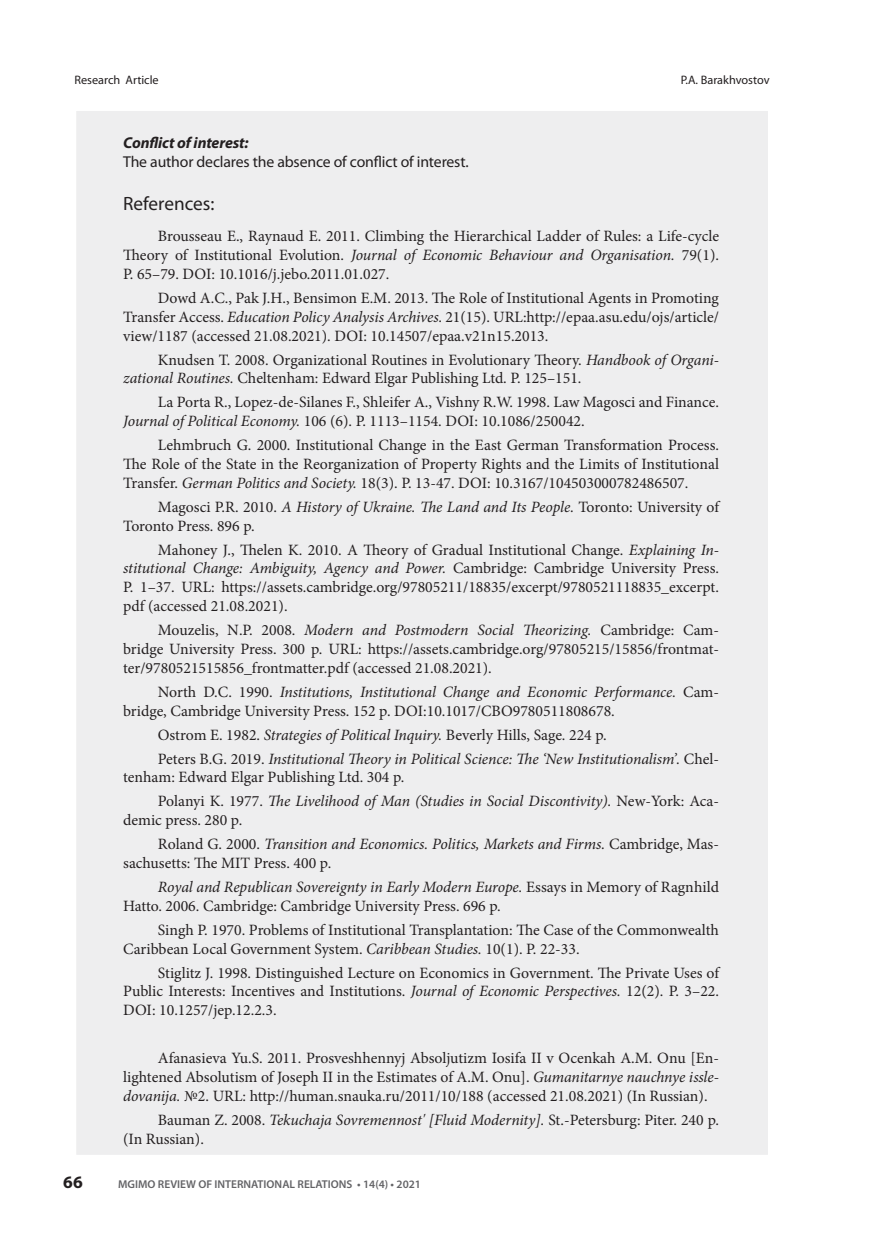
<style>
.page{position:relative;width:874px;height:1241px;background:#fff}
.page>*{position:absolute;margin:0;border:0;box-sizing:border-box;transform-origin:0 0}
.t1{font:19.25px "Myriad Pro";color:#231f20}
.t2{font:700 17.5px "Myriad Pro";color:#231f20}
.t3{font:15.75px/18.9px "Minion Pro";color:#231f20}
.t4{font:italic 15.75px/18.9px "Minion Pro";letter-spacing:-.01em;color:#231f20}
.t5{font:15.75px "Myriad Pro";letter-spacing:-.01em;color:#231f20}
.t6{font:italic 700 15.75px "Myriad Pro";letter-spacing:-.01em;color:#231f20}
.t7{font:12.25px "Myriad Pro";color:#231f20}
.t8{font:600 11.38px "Myriad Pro";color:#636366}
.s1{font-style:italic}
.s2{font-style:normal}
</style>
<div class="page">
<div style="left:74px;top:109px;width:695px;height:1047px;background:#eeeeef;border:2px solid #fff"></div>
<p class="t7" style="left:74px;top:72px;width:86px">Research Article</p>
<p class="t7" style="left:680px;top:72px;width:90px">P.A. Barakhvostov</p>
<p class="t6" style="left:123px;top:132px;width:127px">Conflict of interest:</p>
<p class="t5" style="left:123px;top:151px;width:347px">The author declares the absence of conflict of interest.</p>
<p class="t1" style="left:123px;top:192px;width:93px">References:</p>
<p class="t3" style="left:123px;top:227px;width:597px;text-align:justify;text-indent:35px">Brousseau E., Raynaud E. 2011. Climbing the Hierarchical Ladder of Rules: a Life-cycle Theory of Institutional Evolution. <span class="s1">Journal of Economic Behaviour and Organisation.</span> 79(1).<br>Р. 65–79. DOI: 10.1016/j.jebo.2011.01.027.</p>
<p class="t3" style="left:123px;top:288px;width:597px;text-align:justify;text-indent:35px">Dowd A.C., Pak J.H., Bensimon E.M. 2013. The Role of Institutional Agents in Promoting Transfer Access. <span class="s1">Education Policy Analysis Archives.</span> 21(15). URL:http://epaa.asu.edu/ojs/article/ view/1187 (accessed 21.08.2021). DOI: 10.14507/epaa.v21n15.2013.</p>
<p class="t3" style="left:123px;top:350px;width:597px;text-indent:35px">Knudsen T. 2008. Organizational Routines in Evolutionary Theory. <span class="s1">Handbook of Organi&shy;zational Routines.</span> Cheltenham: Edward Elgar Publishing Ltd. P. 125–151.</p>
<p class="t3" style="left:123px;top:393px;width:597px;text-indent:35px">La Porta R., Lopez-de-Silanes F., Shleifer A., Vishny R.W. 1998. Law Magosci and Finance.<br><span class="s1">Journal of Political Economy.</span> 106 (6). P. 1113–1154. DOI: 10.1086/250042.</p>
<p class="t3" style="left:123px;top:435px;width:597px;text-align:justify;text-indent:35px">Lehmbruch G. 2000. Institutional Change in the East German Transformation Process.<br>The Role of the State in the Reorganization of Property Rights and the Limits of Institutional Transfer. <span class="s1">German Politics and Society.</span> 18(3). P. 13-47. DOI: 10.3167/104503000782486507.</p>
<p class="t3" style="left:123px;top:497px;width:597px;text-indent:35px">Magosci P.R. 2010. <span class="s1">A History of Ukraine. The Land and Its People.</span> Toronto: University of<br>Toronto Press. 896 p.</p>
<p class="t3" style="left:123px;top:540px;width:597px;text-align:justify;text-indent:35px">Mahoney J., Thelen K. 2010. A Theory of Gradual Institutional Change. <span class="s1">Explaining In&shy;stitutional Change: Ambiguity, Agency and Power.</span> Cambridge: Cambridge University Press.<br>P. 1–37. URL: https://assets.cambridge.org/97805211/18835/excerpt/9780521118835_excerpt. pdf (accessed 21.08.2021).</p>
<p class="t3" style="left:123px;top:620px;width:597px;text-align:justify;text-indent:35px">Mouzelis, N.P. 2008. <span class="s1">Modern and Postmodern Social Theorizing.</span> Cambridge: Cam&shy;bridge University Press. 300 p. URL: https://assets.cambridge.org/97805215/15856/frontmat&shy;ter/9780521515856_frontmatter.pdf (accessed 21.08.2021).</p>
<p class="t3" style="left:123px;top:682px;width:597px;text-indent:35px">North D.C. 1990. <span class="s1">Institutions, Institutional Change and Economic Performance.</span> Cam&shy;bridge, Cambridge University Press. 152 p. DOI:10.1017/CBO9780511808678.</p>
<p class="t3" style="left:158px;top:725px;width:450px">Ostrom E. 1982. <span class="s1">Strategies of Political Inquiry.</span> Beverly Hills, Sage. 224 p.</p>
<p class="t4" style="left:123px;top:749px;width:597px;text-indent:35px"><span class="s2">Peters B.G. 2019.</span> Institutional Theory in Political Science: The ‘New Institutionalism’. <span class="s2">Chel&shy;tenham: Edward Elgar Publishing Ltd. 304 p.</span></p>
<p class="t4" style="left:123px;top:791px;width:597px;text-indent:35px"><span class="s2">Polanyi K. 1977.</span> The Livelihood of Man (Studies in Social Discontivity). <span class="s2">New-York: Aca&shy;demic press. 280 p.</span></p>
<p class="t3" style="left:123px;top:834px;width:597px;text-indent:35px">Roland G. 2000. <span class="s1">Transition and Economics. Politics, Markets and Firms.</span> Cambridge, Mas&shy;sachusetts: The MIT Press. 400 p.</p>
<p class="t3" style="left:123px;top:877px;width:597px;text-indent:35px"><span class="s1">Royal and Republican Sovereignty in Early Modern Europe.</span> Essays in Memory of Ragnhild<br>Hatto. 2006. Cambridge: Cambridge University Press. 696 p.</p>
<p class="t3" style="left:123px;top:920px;width:597px;text-indent:35px">Singh P. 1970. Problems of Institutional Transplantation: The Case of the Commonwealth<br>Caribbean Local Government System. <span class="s1">Caribbean Studies.</span> 10(1). P. 22-33.</p>
<p class="t3" style="left:123px;top:962px;width:597px;text-align:justify;text-indent:35px">Stiglitz J. 1998. Distinguished Lecture on Economics in Government. The Private Uses of Public Interests: Incentives and Institutions. <span class="s1">Journal of Economic Perspectives.</span> 12(2). P. 3–22.<br>DOI: 10.1257/jep.12.2.3.</p>
<p class="t3" style="left:123px;top:1048px;width:597px;text-align:justify;text-indent:35px">Afanasieva Yu.S. 2011. Prosveshhennyj Absoljutizm Iosifa II v Ocenkah A.M. Onu [En&shy;lightened Absolutism of Joseph II in the Estimates of A.M. Onu]. <span class="s1">Gumanitarnye nauchnye issle&shy;dovanija.</span> №2. URL: http://human.snauka.ru/2011/10/188 (accessed 21.08.2021) (In Russian).</p>
<p class="t3" style="left:123px;top:1110px;width:597px;text-indent:35px">Bauman Z. 2008. <span class="s1">Tekuchaja Sovremennost' [Fluid Modernity].</span> St.-Petersburg: Piter. 240 p. (In Russian).</p>
<p class="t2" style="left:63px;top:1170px;width:21px">66</p>
<p class="t8" style="left:118px;top:1176px;width:304px">MGIMO REVIEW OF INTERNATIONAL RELATIONS • 14(4) • 2021</p>
</div>
